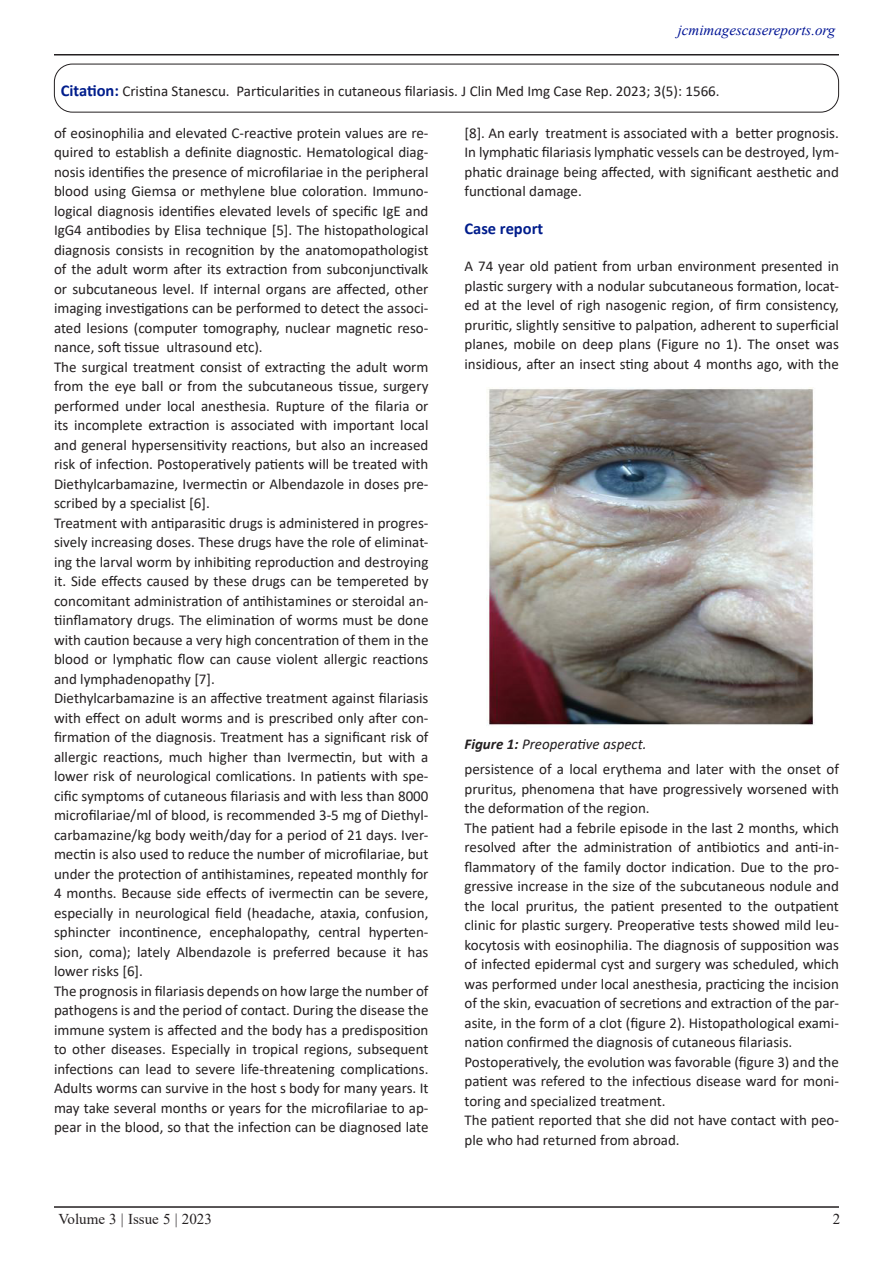
<style>
.page{position:relative;width:893px;height:1263px;background:#fff}
.page>*{position:absolute;margin:0;border:0;box-sizing:border-box;transform-origin:0 0}
.side_heading_new{font:700 16.5px "Calibri";color:#001d8c}
.Paragraph_Style_1{font:15px/19.5px "Calibri";color:#231f20;text-align:justify}
.fig_tittle{font:italic 15px "Calibri";color:#231f20}
.t1{font:italic 15px "Times New Roman";color:#001495}
.t2{font:15px "Times New Roman";color:#231f20}
.s1{font-weight:700;font-size:16.5px;color:#001d8c}
.s2{font-weight:700}
</style>
<div class="page">
<hr style="left:54px;top:54px;width:785px;height:2px;background:#231f20">
<hr style="left:54px;top:1206px;width:785px;height:2px;background:#231f20">
<div style="left:54px;top:64px;width:785px;height:49px;border:1px solid #231f20;border-radius:18px"></div>
<img style="left:488px;top:387px;width:326px;height:340px">
<p class="t1" style="left:678px;top:20px;width:159px">jcmimagescasereports.org</p>
<p class="Paragraph_Style_1" style="left:61px;top:81px;width:660px"><span class="s1">Citation:</span> Cristina Stanescu. Particularities in cutaneous filariasis. J Clin Med Img Case Rep. 2023; 3(5): 1566.</p>
<p class="Paragraph_Style_1" style="left:54px;top:123px;width:376px">of eosinophilia and elevated C-reactive protein values are re&shy;quired to establish a definite diagnostic. Hematological diag&shy;nosis identifies the presence of microfilariae in the peripheral blood using Giemsa or methylene blue coloration. Immuno&shy;logical diagnosis identifies elevated levels of specific IgE and IgG4 antibodies by Elisa technique [5]. The histopathological diagnosis consists in recognition by the anatomopathologist of the adult worm after its extraction from subconjunctivalk or subcutaneous level. If internal organs are affected, other imaging investigations can be performed to detect the associ&shy;ated lesions (computer tomography, nuclear magnetic reso&shy;nance, soft tissue ultrasound etc).</p>
<p class="Paragraph_Style_1" style="left:54px;top:357px;width:376px">The surgical treatment consist of extracting the adult worm from the eye ball or from the subcutaneous tissue, surgery performed under local anesthesia. Rupture of the filaria or its incomplete extraction is associated with important local and general hypersensitivity reactions, but also an increased risk of infection. Postoperatively patients will be treated with Diethylcarbamazine, Ivermectin or Albendazole in doses pre&shy;scribed by a specialist [6].</p>
<p class="Paragraph_Style_1" style="left:54px;top:513px;width:376px">Treatment with antiparasitic drugs is administered in progres&shy;sively increasing doses. These drugs have the role of eliminat&shy;ing the larval worm by inhibiting reproduction and destroying it. Side effects caused by these drugs can be tempereted by concomitant administration of antihistamines or steroidal an&shy;tiinflamatory drugs. The elimination of worms must be done with caution because a very high concentration of them in the blood or lymphatic flow can cause violent allergic reactions and lymphadenopathy [7].</p>
<p class="Paragraph_Style_1" style="left:54px;top:688px;width:376px">Diethylcarbamazine is an affective treatment against filariasis with effect on adult worms and is prescribed only after con&shy;firmation of the diagnosis. Treatment has a significant risk of allergic reactions, much higher than Ivermectin, but with a lower risk of neurological comlications. In patients with spe&shy;cific symptoms of cutaneous filariasis and with less than 8000 microfilariae/ml of blood, is recommended 3-5 mg of Diethyl&shy;carbamazine/kg body weith/day for a period of 21 days. Iver&shy;mectin is also used to reduce the number of microfilariae, but under the protection of antihistamines, repeated monthly for 4 months. Because side effects of ivermectin can be severe, especially in neurological field (headache, ataxia, confusion, sphincter incontinence, encephalopathy, central hyperten&shy;sion, coma); lately Albendazole is preferred because it has lower risks [6].</p>
<p class="Paragraph_Style_1" style="left:54px;top:981px;width:376px">The prognosis in filariasis depends on how large the number of pathogens is and the period of contact. During the disease the immune system is affected and the body has a predisposition to other diseases. Especially in tropical regions, subsequent infections can lead to severe life-threatening complications.<br>Adults worms can survive in the host s body for many years. It may take several months or years for the microfilariae to ap&shy;pear in the blood, so that the infection can be diagnosed late</p>
<p class="Paragraph_Style_1" style="left:464px;top:123px;width:376px">[8]. An early treatment is associated with a better prognosis.<br>In lymphatic filariasis lymphatic vessels can be destroyed, lym&shy;phatic drainage being affected, with significant aesthetic and functional damage.</p>
<p class="side_heading_new" style="left:464px;top:216px;width:80px">Case report</p>
<p class="Paragraph_Style_1" style="left:464px;top:256px;width:376px">A 74 year old patient from urban environment presented in plastic surgery with a nodular subcutaneous formation, locat&shy;ed at the level of righ nasogenic region, of firm consistency, pruritic, slightly sensitive to palpation, adherent to superficial planes, mobile on deep plans (Figure no 1). The onset was insidious, after an insect sting about 4 months ago, with the</p>
<p class="fig_tittle" style="left:464px;top:734px;width:184px"><span class="s2">Figure 1:</span> Preoperative aspect.</p>
<p class="Paragraph_Style_1" style="left:464px;top:759px;width:376px">persistence of a local erythema and later with the onset of pruritus, phenomena that have progressively worsened with the deformation of the region.</p>
<p class="Paragraph_Style_1" style="left:464px;top:817px;width:376px">The patient had a febrile episode in the last 2 months, which resolved after the administration of antibiotics and anti-in&shy;flammatory of the family doctor indication. Due to the pro&shy;gressive increase in the size of the subcutaneous nodule and the local pruritus, the patient presented to the outpatient clinic for plastic surgery. Preoperative tests showed mild leu&shy;kocytosis with eosinophilia. The diagnosis of supposition was of infected epidermal cyst and surgery was scheduled, which was performed under local anesthesia, practicing the incision of the skin, evacuation of secretions and extraction of the par&shy;asite, in the form of a clot (figure 2). Histopathological exami&shy;nation confirmed the diagnosis of cutaneous filariasis.</p>
<p class="Paragraph_Style_1" style="left:464px;top:1051px;width:376px">Postoperatively, the evolution was favorable (figure 3) and the patient was refered to the infectious disease ward for moni&shy;toring and specialized treatment.</p>
<p class="Paragraph_Style_1" style="left:464px;top:1110px;width:376px">The patient reported that she did not have contact with peo&shy;ple who had returned from abroad.</p>
<p class="t2" style="left:59px;top:1208px;width:155px">Volume 3 | Issue 5 | 2023</p>
<p class="t2" style="left:833px;top:1208px;width:9px">2</p>
</div>
